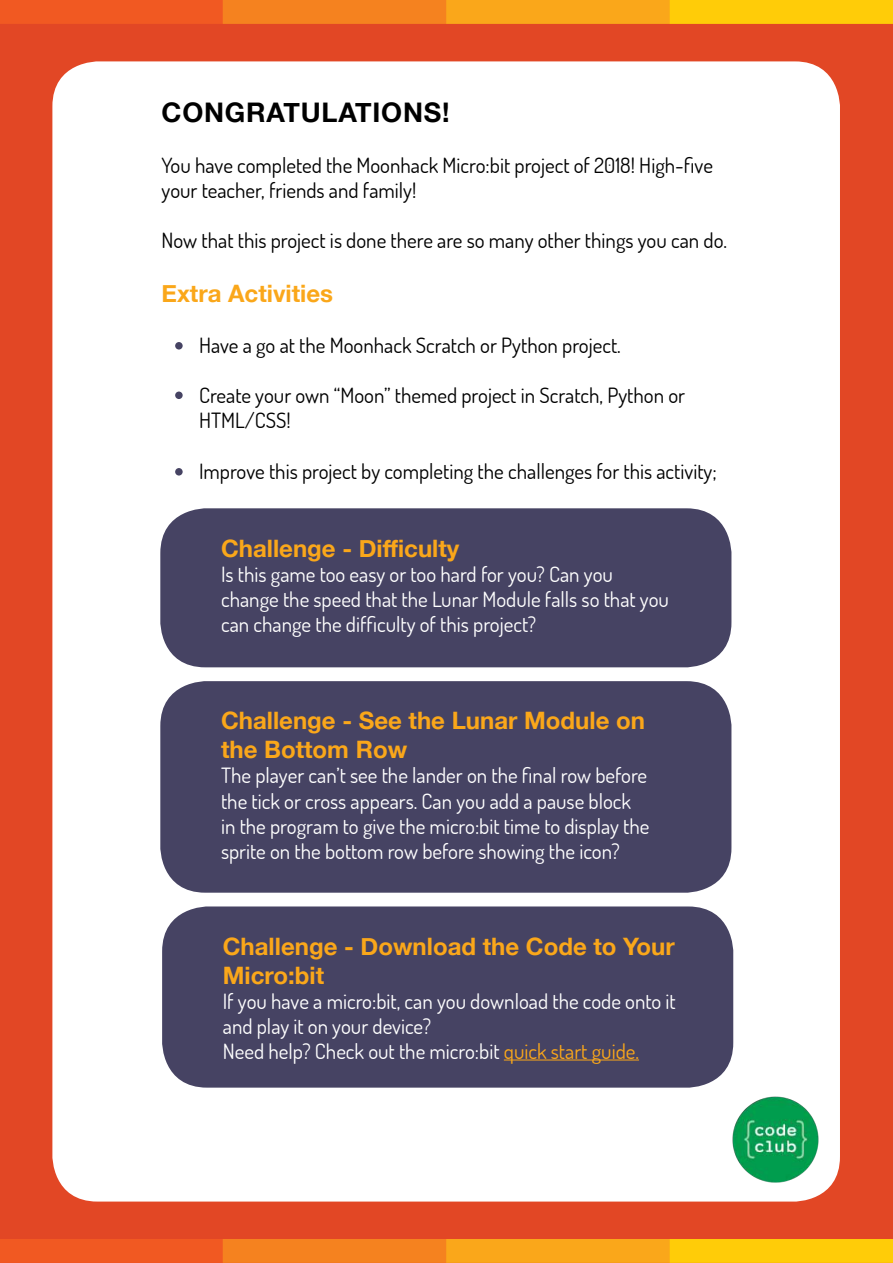
<style>
.page{position:relative;width:893px;height:1263px;background:#e24725}
.page>*{position:absolute;margin:0;border:0;box-sizing:border-box;transform-origin:0 0}
.t1{font:700 27px "Helvetica Neue";letter-spacing:.03em;color:#000}
.t2{font:700 24px/28.8px "Helvetica Neue";color:#faa71a}
.t3{font:21px/25.2px "Dosis";color:#fff}
.t4{font:21px/25.2px "Dosis";color:#000}
.s1{color:#faa71a}
</style>
<div class="page">
<div style="left:52px;top:61px;width:788px;height:1140px;background:#fff;border-radius:45px"></div>
<img style="left:0;top:0;width:893px;height:24px">
<img style="left:0;top:1239px;width:893px;height:24px">
<div style="left:160px;top:508px;width:571px;height:159px;background:#464363;border-radius:45px"></div>
<div style="left:160px;top:681px;width:571px;height:212px;background:#464363;border-radius:45px"></div>
<div style="left:162px;top:906px;width:571px;height:182px;background:#464363;border-radius:45px"></div>
<hr style="left:504px;top:1060px;width:135px;height:1px;background:#faa71a">
<img style="left:732px;top:1096px;width:87px;height:87px">
<div style="left:175px;top:342px;width:8px;height:7px;background:#464363;border-radius:50%"></div>
<div style="left:175px;top:391px;width:8px;height:8px;background:#464363;border-radius:50%"></div>
<div style="left:175px;top:468px;width:8px;height:7px;background:#464363;border-radius:50%"></div>
<p class="t1" style="left:162px;top:92px;width:290px">CONGRATULATIONS!</p>
<p class="t4" style="left:162px;top:152px;width:553px">You have completed the Moonhack Micro:bit project of 2018! High-five your teacher, friends and family!</p>
<p class="t4" style="left:162px;top:227px;width:567px">Now that this project is done there are so many other things you can do.</p>
<p class="t2" style="left:162px;top:280px;width:173px">Extra Activities</p>
<p class="t4" style="left:199px;top:332px;width:423px">Have a go at the Moonhack Scratch or Python project.</p>
<p class="t4" style="left:199px;top:382px;width:488px">Create your own “Moon” themed project in Scratch, Python or<br>HTML/CSS!</p>
<p class="t4" style="left:199px;top:458px;width:519px">Improve this project by completing the challenges for this activity;</p>
<p class="t2" style="left:221px;top:534px;width:240px">Challenge - Difficulty</p>
<p class="t3" style="left:221px;top:561px;width:449px">Is this game too easy or too hard for you? Can you change the speed that the Lunar Module falls so that you can change the difficulty of this project?</p>
<p class="t2" style="left:221px;top:707px;width:426px">Challenge - See the Lunar Module on the Bottom Row</p>
<p class="t3" style="left:221px;top:763px;width:430px">The player can’t see the lander on the final row before the tick or cross appears. Can you add a pause block in the program to give the micro:bit time to display the sprite on the bottom row before showing the icon?</p>
<p class="t2" style="left:223px;top:932px;width:453px">Challenge - Download the Code to Your<br>Micro:bit</p>
<p class="t3" style="left:223px;top:988px;width:454px">If you have a micro:bit, can you download the code onto it and play it on your device?<br>Need help? Check out the micro:bit <span class="s1">quick start guide.</span></p>
</div>
